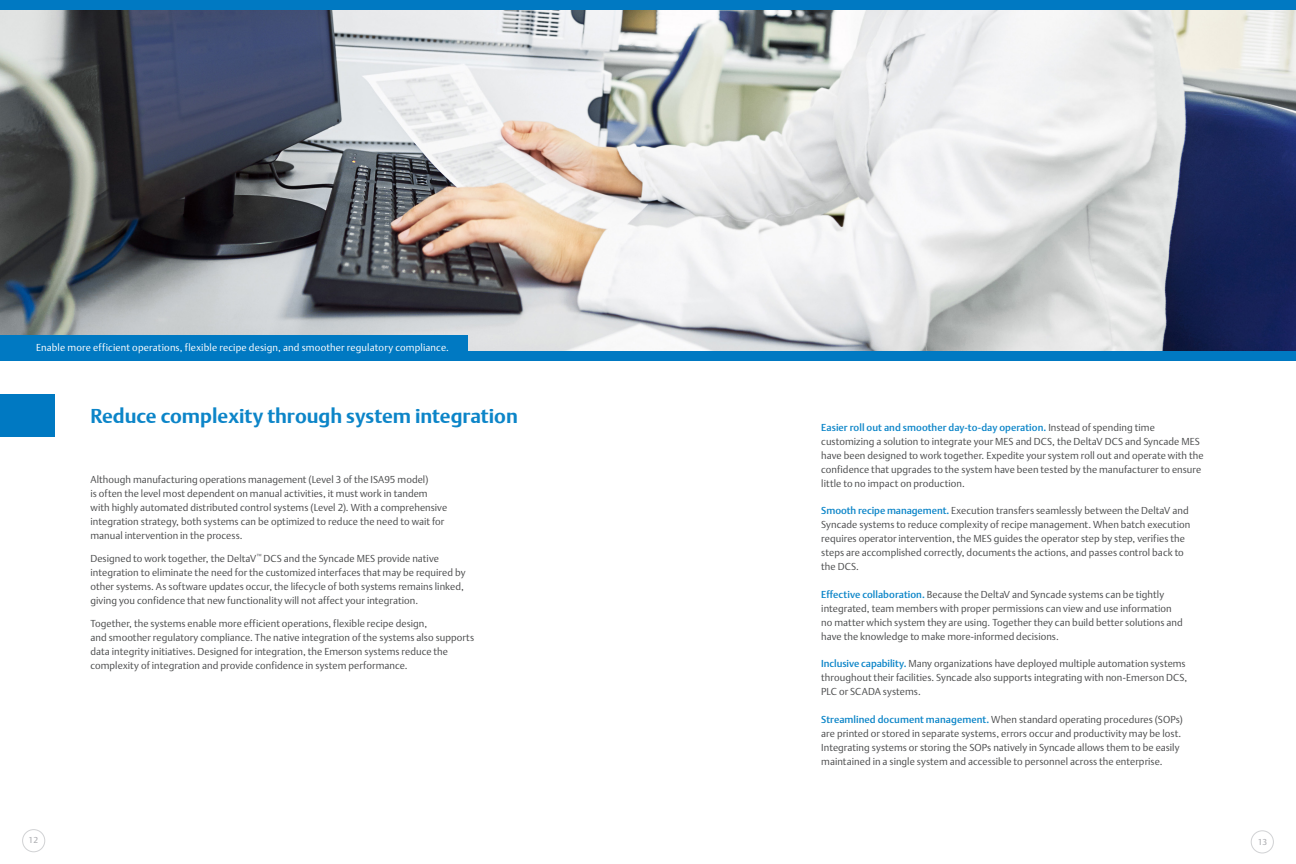
<style>
.page{position:relative;width:1296px;height:864px;background:#fff}
.page>*{position:absolute;margin:0;border:0;box-sizing:border-box;transform-origin:0 0}
.t1{font:700 20px "DTL Argo T";color:#0c85c8}
.Pagaraph_-_Main{font:300 10px/14px "DTL Argo T";letter-spacing:.005em;color:#4b4c4d}
.Pagaraph_-_Main-2{font:300 10px "DTL Argo T";letter-spacing:.015em;color:#fff}
.t2{font:8.5px "DTL Argo T";color:#adaeb2}
.s1{font-weight:500;color:#0c85c8}
</style>
<div class="page">
<div style="left:22px;top:829px;width:23px;height:23px;border:1px solid #d1d2d4;border-radius:50%"></div>
<div style="left:1251px;top:830px;width:23px;height:23px;border:1px solid #d1d2d4;border-radius:50%"></div>
<div style="left:0;top:394px;width:55px;height:43px;background:#0079c2"></div>
<svg style="left:0;top:1px;width:1296px;height:360px"></svg>
<div style="left:0;top:336px;width:467px;height:25px;background:#0079c2"></div>
<hr style="left:0;top:0;width:1296px;height:1px;background:#0079c2">
<p class="Pagaraph_-_Main-2" style="left:36px;top:342px;width:414px">Enable more efficient operations, flexible recipe design, and smoother regulatory compliance.</p>
<p class="t1" style="left:90px;top:404px;width:429px">Reduce complexity through system integration</p>
<p class="Pagaraph_-_Main" style="left:90px;top:472px;width:358px">Although manufacturing operations management (Level 3 of the ISA95 model)<br>is often the level most dependent on manual activities, it must work in tandem with highly automated distributed control systems (Level 2). With a comprehensive integration strategy, both systems can be optimized to reduce the need to wait for manual intervention in the process.</p>
<p class="Pagaraph_-_Main" style="left:90px;top:551px;width:376px">Designed to work together, the DeltaV<sup>™</sup> DCS and the Syncade MES provide native integration to eliminate the need for the customized interfaces that may be required by other systems. As software updates occur, the lifecycle of both systems remains linked, giving you confidence that new functionality will not affect your integration.</p>
<p class="Pagaraph_-_Main" style="left:90px;top:616px;width:385px">Together, the systems enable more efficient operations, flexible recipe design,<br>and smoother regulatory compliance. The native integration of the systems also supports data integrity initiatives. Designed for integration, the Emerson systems reduce the complexity of integration and provide confidence in system performance.</p>
<p class="Pagaraph_-_Main" style="left:821px;top:420px;width:384px"><span class="s1">Easier roll out and smoother day-to-day operation.</span> Instead of spending time customizing a solution to integrate your MES and DCS, the DeltaV DCS and Syncade MES have been designed to work together. Expedite your system roll out and operate with the confidence that upgrades to the system have been tested by the manufacturer to ensure little to no impact on production.</p>
<p class="Pagaraph_-_Main" style="left:821px;top:504px;width:371px"><span class="s1">Smooth recipe management.</span> Execution transfers seamlessly between the DeltaV and Syncade systems to reduce complexity of recipe management. When batch execution requires operator intervention, the MES guides the operator step by step, verifies the steps are accomplished correctly, documents the actions, and passes control back to the DCS.</p>
<p class="Pagaraph_-_Main" style="left:821px;top:587px;width:363px"><span class="s1">Effective collaboration.</span> Because the DeltaV and Syncade systems can be tightly integrated, team members with proper permissions can view and use information no matter which system they are using. Together they can build better solutions and have the knowledge to make more-informed decisions.</p>
<p class="Pagaraph_-_Main" style="left:821px;top:657px;width:368px"><span class="s1">Inclusive capability.</span> Many organizations have deployed multiple automation systems throughout their facilities. Syncade also supports integrating with non-Emerson DCS,<br>PLC or SCADA systems.</p>
<p class="Pagaraph_-_Main" style="left:821px;top:712px;width:363px"><span class="s1">Streamlined document management.</span> When standard operating procedures (SOPs) are printed or stored in separate systems, errors occur and productivity may be lost.<br>Integrating systems or storing the SOPs natively in Syncade allows them to be easily maintained in a single system and accessible to personnel across the enterprise.</p>
<p class="t2" style="left:29px;top:835px;width:11px">12</p>
<p class="t2" style="left:1258px;top:837px;width:11px">13</p>
</div>
